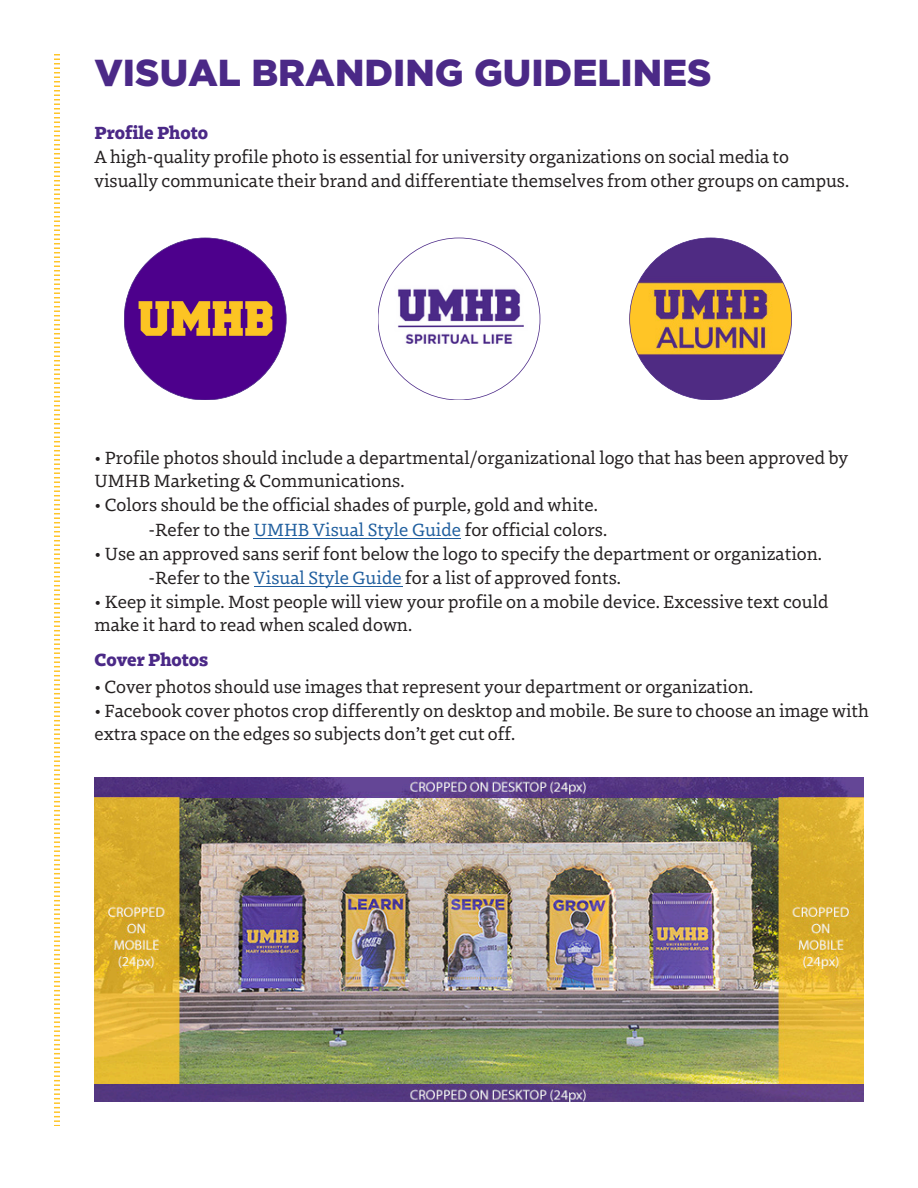
<style>
.page{position:relative;width:918px;height:1188px;background:#fff}
.page>*{position:absolute;margin:0;border:0;box-sizing:border-box;transform-origin:0 0}
.t1{font:900 37.5px "Gotham";color:#4b2987}
.t2{font:18px/23.7px "Dovetail MVB";color:#231f20}
.t3{font:800 18px "Dovetail MVB";color:#4b2987}
.s1{color:#1f5e9e}
</style>
<div class="page">
<svg style="left:54px;top:58px;width:6px;height:357px"></svg>
<svg style="left:124px;top:238px;width:163px;height:162px"></svg>
<svg style="left:378px;top:238px;width:162px;height:162px"></svg>
<svg style="left:629px;top:238px;width:163px;height:162px"></svg>
<img style="left:94px;top:778px;width:770px;height:324px">
<hr style="left:254px;top:538px;width:207px;height:1px;background:#1f5e9e">
<hr style="left:254px;top:586px;width:149px;height:1px;background:#1f5e9e">
<p class="t1" style="left:94px;top:50px;width:619px">VISUAL BRANDING GUIDELINES</p>
<p class="t3" style="left:94px;top:121px;width:115px">Profile Photo</p>
<p class="t2" style="left:94px;top:144px;width:756px">A high-quality profile photo is essential for university organizations on social media to visually communicate their brand and differentiate themselves from other groups on campus.</p>
<p class="t2" style="left:94px;top:445px;width:755px">• Profile photos should include a departmental/organizational logo that has been approved by<br>UMHB Marketing &amp; Communications.</p>
<p class="t2" style="left:148px;top:492px;width:460px;line-height:24.8px;text-indent:-54px">• Colors should be the official shades of purple, gold and white. -Refer to the <span class="s1">UMHB Visual Style Guide</span> for official colors.</p>
<p class="t2" style="left:148px;top:541px;width:675px;text-indent:-54px">• Use an approved sans serif font below the logo to specify the department or organization. -Refer to the <span class="s1">Visual Style Guide</span> for a list of approved fonts.</p>
<p class="t2" style="left:94px;top:589px;width:735px">• Keep it simple. Most people will view your profile on a mobile device. Excessive text could make it hard to read when scaled down.</p>
<p class="t3" style="left:94px;top:648px;width:115px">Cover Photos</p>
<p class="t2" style="left:94px;top:675px;width:660px">• Cover photos should use images that represent your department or organization.</p>
<p class="t2" style="left:94px;top:698px;width:776px">• Facebook cover photos crop differently on desktop and mobile. Be sure to choose an image with</p>
<p class="t2" style="left:94px;top:722px;width:422px">extra space on the edges so subjects don’t get cut off.</p>
</div>
